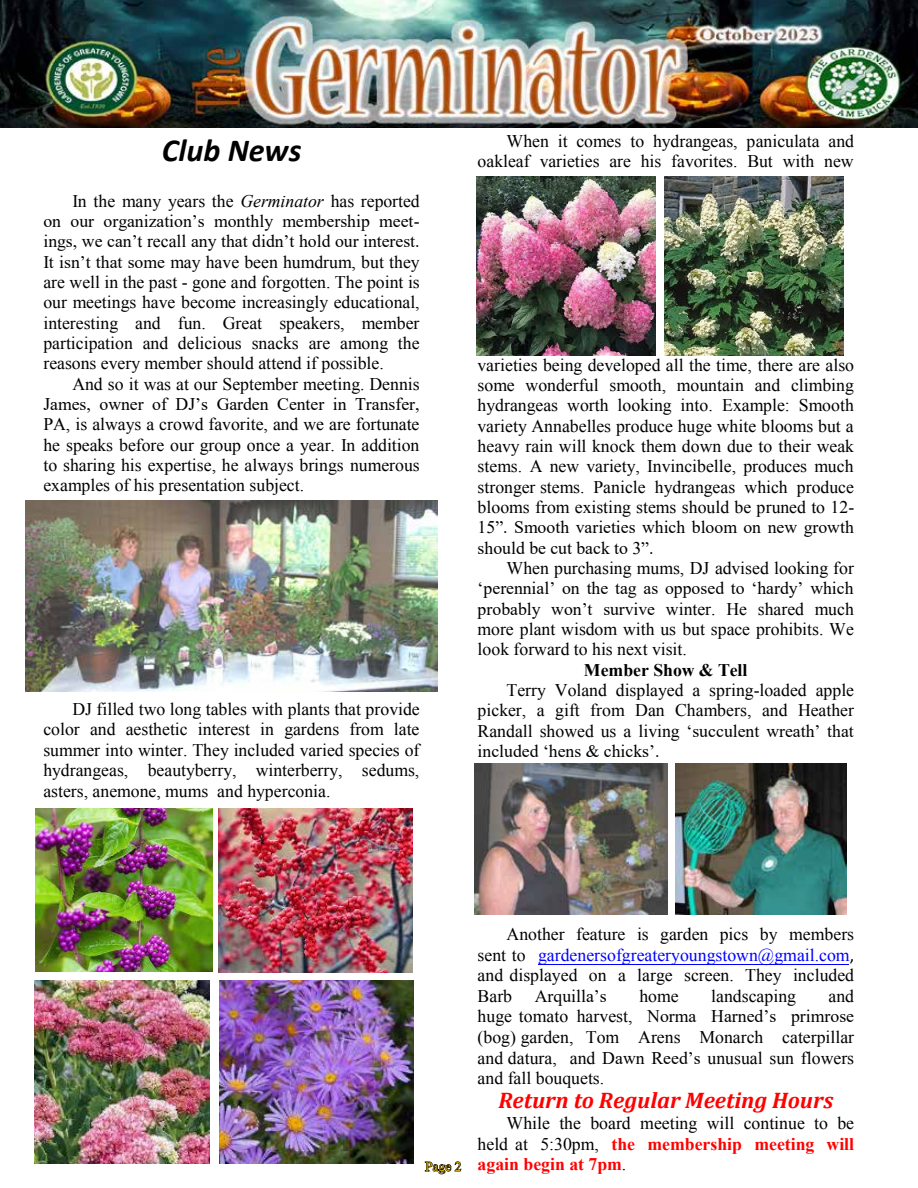
<style>
.page{position:relative;width:918px;height:1188px;background:#fff}
.page>*{position:absolute;margin:0;border:0;box-sizing:border-box;transform-origin:0 0}
.t1{font:italic 700 32.25px "Calibri";color:#000}
.t2{font:italic 700 22.65px "Cambria";color:#f00}
.t3{font:17.7px/20.4px "Times New Roman";color:#000;text-align:justify}
.t4{font:17.7px/20.2px "Times New Roman";color:#000}
.t5{font:700 17.7px "Times New Roman";color:#f00}
.t6{font:700 17.7px "Times New Roman";color:#000}
.s1{font-style:italic}
.s2{font-style:inherit}
.s3{color:#00f}
.s4{font-family:"Calibri"}
.s5{font-weight:400;color:#000}
.s6{font-weight:400;font-size:13.5px;color:#000}
</style>
<div class="page">
<img style="left:0;top:0;width:918px;height:127px">
<img style="left:25px;top:500px;width:413px;height:191px">
<img style="left:36px;top:808px;width:177px;height:164px">
<img style="left:219px;top:808px;width:194px;height:165px">
<img style="left:35px;top:981px;width:174px;height:182px">
<img style="left:220px;top:981px;width:193px;height:182px">
<img style="left:476px;top:176px;width:179px;height:179px">
<img style="left:664px;top:176px;width:179px;height:179px">
<img style="left:474px;top:764px;width:193px;height:151px">
<img style="left:675px;top:764px;width:172px;height:151px">
<hr style="left:539px;top:964px;width:310px;height:1px;background:#00f">
<h1 class="t1" style="left:162px;top:128px;width:141px">Club News</h1>
<p class="t3" style="left:43px;top:190px;width:378px;text-indent:29px">In the many years the <span class="s1">Germinator</span> has reported <span class="s2">on our organization’s monthly membership meet&shy;ings, we can’</span>t recall <span class="s2">any that didn’t hold our interest.<br>It isn’t that some</span> may have been humdrum, but they are well in the past - gone and forgotten. The point is our meetings have become increasingly educational, interesting and fun. Great speakers, member participation and delicious snacks are among the reasons every member should attend if possible.</p>
<p class="t3" style="left:72px;top:373px;width:349px">And so it was at our September meeting. Dennis</p>
<p class="t4" style="left:43px;top:393px;width:378px">James, owner of DJ’s Garden Center in Transfer,</p>
<p class="t3" style="left:43px;top:414px;width:378px">PA, is always a crowd favorite, and we are fortunate he speaks before our group once a year. In addition to sharing his expertise, he always brings numerous examples of his presentation subject.</p>
<p class="t3" style="left:43px;top:699px;width:378px;text-indent:29px">DJ filled two long tables with plants that provide color and aesthetic interest in gardens from late summer into winter. They included varied species of hydrangeas, beautyberry, winterberry, sedums, asters, anemone, mums and hyperconia.</p>
<p class="t3" style="left:478px;top:131px;width:378px;text-align:right">When it comes to hydrangeas, paniculata and oakleaf varieties are his favorites. But with new</p>
<p class="t3" style="left:478px;top:354px;width:378px">varieties being developed all the time, there are also some wonderful smooth, mountain and climbing hydrangeas worth looking into. Example: Smooth variety Annabelles produce huge white blooms but a heavy rain will knock them down due to their weak stems. A new variety, Invincibelle, produces much stronger stems. Panicle hydrangeas which produce blooms from existing stems should be pruned to 12-</p>
<p class="t4" style="left:478px;top:517px;width:378px">15”. Smooth varieties which bloom on new growth should be cut back to 3”.</p>
<p class="t3" style="left:507px;top:558px;width:349px">When purchasing mums, DJ advised looking for</p>
<p class="t3" style="left:478px;top:578px;width:378px"><span class="s2">‘perennial’ on the tag as opposed to ‘hardy’ which probably won’t survive</span> winter. He shared much more plant wisdom with us but space prohibits. We look forward to his next visit.</p>
<p class="t6" style="left:584px;top:658px;width:165px">Member Show &amp; Tell</p>
<p class="t3" style="left:478px;top:680px;width:378px;text-indent:29px">Terry Voland displayed a spring-loaded apple picker, a gift from Dan Chambers, and Heather Randall showed us a living <span class="s2">‘succulent wreath’ that included ‘hens &amp; chicks’.</span></p>
<p class="t3" style="left:478px;top:924px;width:378px;text-indent:29px">Another feature is garden pics by members sent to <span class="s3">gardenersofgreateryoungstown@gmail.com</span><span class="s4">, </span>and displayed on a large screen. They included Barb</p>
<p class="t3" style="left:478px;top:985px;width:378px;text-indent:351px">and huge tomato harvest, N<span class="s2">orma Harned’s primrose </span>(bog) garden, Tom Arens Monarch caterpillar and datura, and <span class="s2">Dawn Reed’s</span> unusual sun flowers and fall bouquets.</p>
<p class="t2" style="left:498px;top:1085px;width:337px">Return to Regular Meeting Hours</p>
<p class="t3" style="left:507px;top:1113px;width:349px">While the board meeting will continue to be</p>
<p class="t5" style="left:478px;top:1132px;width:378px"><span class="s5">held at 5:30pm,</span> the membership meeting will</p>
<p class="t5" style="left:425px;top:1152px;width:203px"><span class="s6">Page 2</span> again begin at 7pm<span class="s5">.</span></p>
<p class="t4" style="left:535px;top:985px;width:73px">Arquilla’s</p>
<p class="t3" style="left:639px;top:985px;width:41px">home</p>
<p class="t3" style="left:711px;top:985px;width:86px">landscaping</p>
</div>
